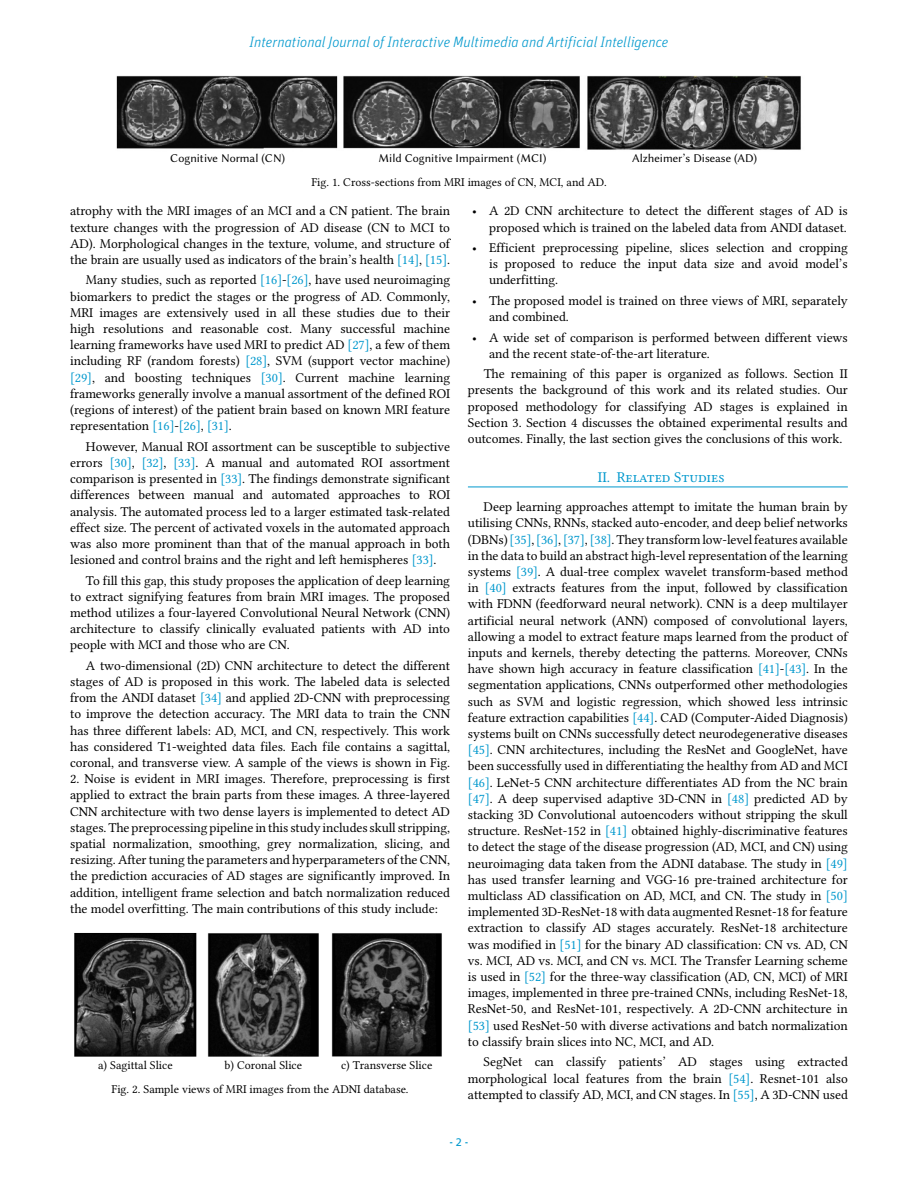
<style>
.page{position:relative;width:918px;height:1188px;background:#fff}
.page>*{position:absolute;margin:0;border:0;box-sizing:border-box;transform-origin:0 0}
.t1{font:italic 300 15px "Unit OT";color:#0098cd}
.t2{font:15px "Libertinus Serif";color:#0098cd}
.t3{font:13.5px/16.2px "Libertinus Serif";letter-spacing:-.005em;color:#000;text-align:justify}
.t4{font:13.5px/16.2px "Libertinus Serif";letter-spacing:.055em;color:#000}
.t5{font:12px/23.5px "Libertinus Serif";color:#000}
.t6{font:12px "Libertinus Sans";color:#000}
.t7{font:12px "Unit OT";color:#0098cd}
.s1{color:#0098cd}
</style>
<div class="page">
<img style="left:74px;top:933px;width:368px;height:124px">
<hr style="left:468px;top:487px;width:380px;height:1px;background:#0098cd">
<img style="left:116px;top:76px;width:685px;height:74px">
<p class="t1" style="left:250px;top:33px;width:420px">International Journal of Interactive Multimedia and Artificial Intelligence</p>
<p class="t6" style="left:170px;top:151px;width:116px">Cognitive Normal (CN)</p>
<p class="t6" style="left:379px;top:151px;width:169px">Mild Cognitive Impairment (MCI)</p>
<p class="t6" style="left:632px;top:151px;width:126px">Alzheimer’s Disease (AD)</p>
<p class="t5" style="left:311px;top:171px;width:297px">Fig. 1. Cross-sections from MRI images of CN, MCI, and AD.</p>
<p class="t3" style="left:70px;top:203px;width:383px">atrophy with the MRI images of an MCI and a CN patient. The brain texture changes with the progression of AD disease (CN to MCI to AD). Morphological changes in the texture, volume, and structure of the brain are usually used as indicators of the brain’s health <span class="s1">[14]</span>, <span class="s1">[15]</span>.</p>
<p class="t3" style="left:70px;top:272px;width:381px;text-align:left;text-indent:16px">Many studies, such as reported <span class="s1">[16]</span>-<span class="s1">[26]</span>, have used neuroimaging biomarkers to predict the stages or the progress of AD. Commonly, MRI images are extensively used in all these studies due to their high resolutions and reasonable cost. Many successful machine learning frameworks have used MRI to predict AD <span class="s1">[27]</span>, a few of them including RF (random forests) <span class="s1">[28]</span>, SVM (support vector machine) <span class="s1">[29]</span>, and boosting techniques <span class="s1">[30]</span>. Current machine learning frameworks generally involve a manual assortment of the defined ROI (regions of interest) of the patient brain based on known MRI feature representation <span class="s1">[16]</span>-<span class="s1">[26]</span>, <span class="s1">[31]</span>.</p>
<p class="t3" style="left:70px;top:438px;width:381px;text-indent:16px">However, Manual ROI assortment can be susceptible to subjective errors <span class="s1">[30]</span>, <span class="s1">[32]</span>, <span class="s1">[33]</span>. A manual and automated ROI assortment comparison is presented in <span class="s1">[33]</span>. The findings demonstrate significant differences between manual and automated approaches to ROI analysis. The automated process led to a larger estimated task-related effect size. The percent of activated voxels in the automated approach was also more prominent than that of the manual approach in both lesioned and control brains and the right and left hemispheres <span class="s1">[33]</span>.</p>
<p class="t3" style="left:70px;top:572px;width:381px;text-indent:16px">To fill this gap, this study proposes the application of deep learning to extract signifying features from brain MRI images. The proposed method utilizes a four-layered Convolutional Neural Network (CNN) architecture to classify clinically evaluated patients with AD into people with MCI and those who are CN.</p>
<p class="t3" style="left:70px;top:657px;width:381px;text-indent:16px">A two-dimensional (2D) CNN architecture to detect the different stages of AD is proposed in this work. The labeled data is selected from the ANDI dataset <span class="s1">[34]</span> and applied 2D-CNN with preprocessing to improve the detection accuracy. The MRI data to train the CNN has three different labels: AD, MCI, and CN, respectively. This work has considered T1-weighted data files. Each file contains a sagittal, coronal, and transverse view. A sample of the views is shown in Fig.</p>
<p class="t3" style="left:70px;top:771px;width:381px">2. Noise is evident in MRI images. Therefore, preprocessing is first applied to extract the brain parts from these images. A three-layered CNN architecture with two dense layers is implemented to detect AD stages. The preprocessing pipeline in this study includes skull stripping, spatial normalization, smoothing, grey normalization, slicing, and resizing. After tuning the parameters and hyperparameters of the CNN, the prediction accuracies of AD stages are significantly improved. In addition, intelligent frame selection and batch normalization reduced the model overfitting. The main contributions of this study include:</p>
<p class="t5" style="left:98px;top:1053px;width:76px">a) Sagittal Slice</p>
<p class="t5" style="left:225px;top:1053px;width:79px">b) Coronal Slice</p>
<p class="t5" style="left:112px;top:1053px;width:322px;text-indent:230px">c) Transverse Slice<br>Fig. 2. Sample views of MRI images from the ADNI database.</p>
<p class="t3" style="left:472px;top:203px;width:377px;text-align:right">• A 2D CNN architecture to detect the different stages of AD is proposed which is trained on the labeled data from ANDI dataset.</p>
<p class="t3" style="left:489px;top:239px;width:360px;text-indent:-17px">• Efficient preprocessing pipeline, slices selection and cropping is proposed to reduce the input data size and avoid model’s underfitting.</p>
<p class="t4" style="left:489px;top:292px;width:360px;text-indent:-17px">• The proposed model is trained on three views of MRI, separately and combined.</p>
<p class="t3" style="left:489px;top:329px;width:360px;text-indent:-17px">• A wide set of comparison is performed between different views and the recent state-of-the-art literature.</p>
<p class="t3" style="left:468px;top:366px;width:381px;text-indent:16px">The remaining of this paper is organized as follows. Section II presents the background of this work and its related studies. Our proposed methodology for classifying AD stages is explained in Section 3. Section 4 discusses the obtained experimental results and outcomes. Finally, the last section gives the conclusions of this work.</p>
<p class="t2" style="left:598px;top:468px;width:128px">II. Related Studies</p>
<p class="t3" style="left:468px;top:499px;width:383px;text-indent:16px">Deep learning approaches attempt to imitate the human brain by utilising CNNs, RNNs, stacked auto-encoder, and deep belief networks (DBNs) <span class="s1">[35]</span>, <span class="s1">[36]</span>, <span class="s1">[37]</span>, <span class="s1">[38]</span>. They transform low-level features available in the data to build an abstract high-level representation of the learning systems <span class="s1">[39]</span>. A dual-tree complex wavelet transform-based method in <span class="s1">[40]</span> extracts features from the input, followed by classification with FDNN (feedforward neural network). CNN is a deep multilayer artificial neural network (ANN) composed of convolutional layers, allowing a model to extract feature maps learned from the product of inputs and kernels, thereby detecting the patterns. Moreover, CNNs have shown high accuracy in feature classification <span class="s1">[41]</span>-<span class="s1">[43]</span>. In the segmentation applications, CNNs outperformed other methodologies such as SVM and logistic regression, which showed less intrinsic feature extraction capabilities <span class="s1">[44]</span>. CAD (Computer-Aided Diagnosis) systems built on CNNs successfully detect neurodegenerative diseases <span class="s1">[45]</span>. CNN architectures, including the ResNet and GoogleNet, have been successfully used in differentiating the healthy from AD and MCI <span class="s1">[46]</span>. LeNet-5 CNN architecture differentiates AD from the NC brain <span class="s1">[47]</span>. A deep supervised adaptive 3D-CNN in <span class="s1">[48]</span> predicted AD by stacking 3D Convolutional autoencoders without stripping the skull structure. ResNet-152 in <span class="s1">[41]</span> obtained highly-discriminative features to detect the stage of the disease progression (AD, MCI, and CN) using neuroimaging data taken from the ADNI database. The study in <span class="s1">[49] </span>has used transfer learning and VGG-16 pre-trained architecture for multiclass AD classification on AD, MCI, and CN. The study in <span class="s1">[50] </span>implemented 3D-ResNet-18 with data augmented Resnet-18 for feature extraction to classify AD stages accurately. ResNet-18 architecture was modified in <span class="s1">[51]</span> for the binary AD classification: CN vs. AD, CN vs. MCI, AD vs. MCI, and CN vs. MCI. The Transfer Learning scheme is used in <span class="s1">[52]</span> for the three-way classification (AD, CN, MCI) of MRI images, implemented in three pre-trained CNNs, including ResNet-18, ResNet-50, and ResNet-101, respectively. A 2D-CNN architecture in <span class="s1">[53]</span> used ResNet-50 with diverse activations and batch normalization to classify brain slices into NC, MCI, and AD.</p>
<p class="t3" style="left:468px;top:1054px;width:381px;text-indent:16px">SegNet can classify patients’ AD stages using extracted morphological local features from the brain <span class="s1">[54]</span>. Resnet-101 also attempted to classify AD, MCI, and CN stages. In <span class="s1">[55]</span>, A 3D-CNN used</p>
<p class="t7" style="left:449px;top:1135px;width:21px">- 2 -</p>
</div>
